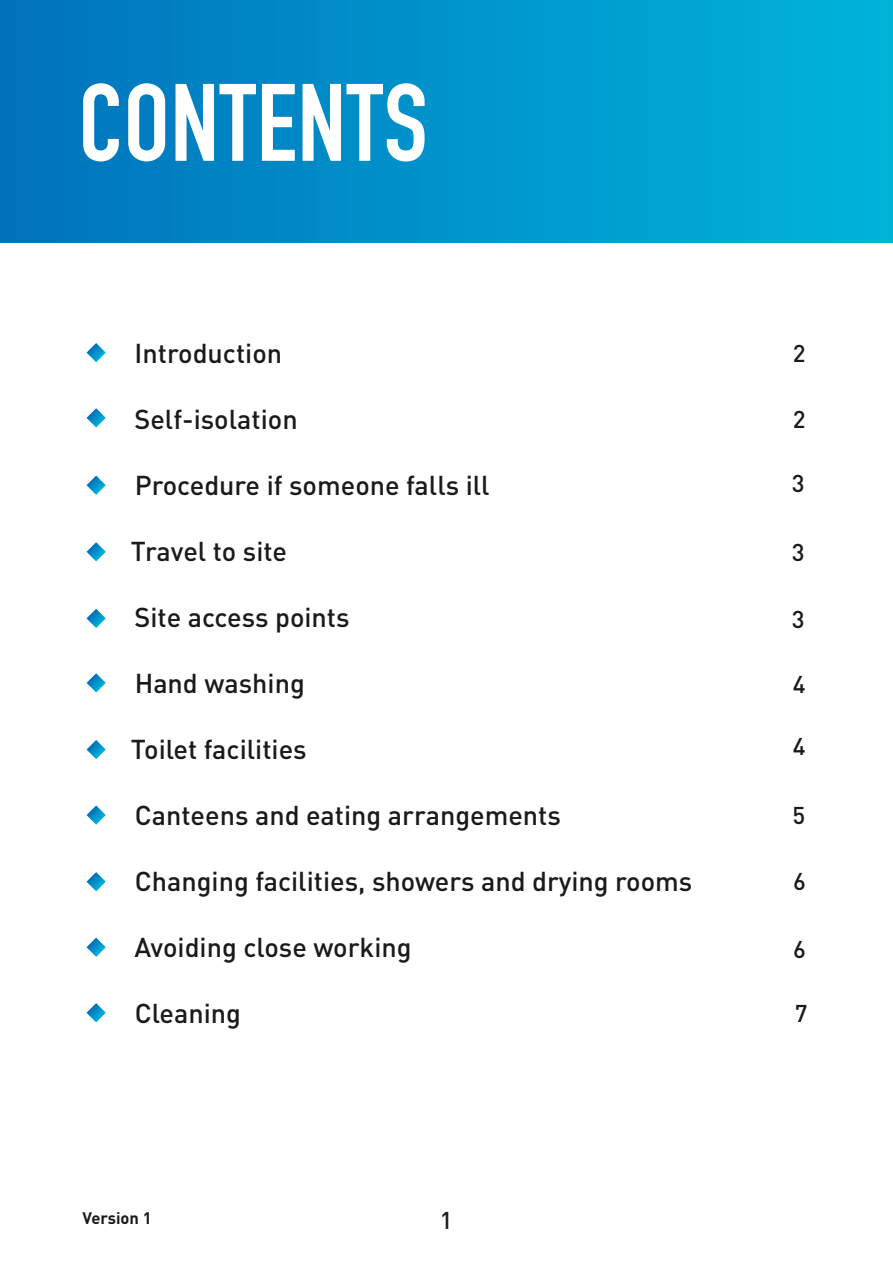
<style>
.page{position:relative;width:893px;height:1263px;background:#fff}
.page>*{position:absolute;margin:0;border:0;box-sizing:border-box;transform-origin:0 0}
.t1{font:700 108px "DIN Condensed";letter-spacing:.01em;color:#fff}
.t2{font:500 27px "DIN Pro";color:#1a1b18}
.t3{font:500 24px "DIN Pro";color:#1a1b18}
.t4{font:700 16.5px "DIN Pro";color:#1a1b18}
</style>
<div class="page">
<div style="left:0;top:0;width:893px;height:242px;background:linear-gradient(to right,#0072bb,#00b4da)"></div>
<svg style="left:87px;top:343px;width:19px;height:19px"></svg>
<svg style="left:87px;top:408px;width:19px;height:19px"></svg>
<svg style="left:87px;top:476px;width:19px;height:19px"></svg>
<svg style="left:87px;top:542px;width:19px;height:19px"></svg>
<svg style="left:87px;top:609px;width:19px;height:19px"></svg>
<svg style="left:87px;top:673px;width:19px;height:19px"></svg>
<svg style="left:87px;top:740px;width:19px;height:19px"></svg>
<svg style="left:87px;top:805px;width:19px;height:20px"></svg>
<svg style="left:87px;top:872px;width:19px;height:19px"></svg>
<svg style="left:87px;top:937px;width:19px;height:20px"></svg>
<svg style="left:87px;top:1003px;width:19px;height:19px"></svg>
<h1 class="t1" style="left:79px;top:60px;width:350px">CONTENTS</h1>
<p class="t2" style="left:135px;top:335px;width:149px">Introduction</p>
<p class="t3" style="left:793px;top:337px;width:14px">2</p>
<p class="t2" style="left:134px;top:401px;width:165px">Self-isolation</p>
<p class="t3" style="left:793px;top:403px;width:14px">2</p>
<p class="t2" style="left:135px;top:467px;width:356px">Procedure if someone falls ill</p>
<p class="t3" style="left:792px;top:467px;width:14px">3</p>
<p class="t2" style="left:131px;top:533px;width:158px">Travel to site</p>
<p class="t3" style="left:792px;top:535px;width:14px">3</p>
<p class="t2" style="left:134px;top:599px;width:217px">Site access points</p>
<p class="t3" style="left:792px;top:603px;width:14px">3</p>
<p class="t2" style="left:135px;top:665px;width:172px">Hand washing</p>
<p class="t3" style="left:793px;top:668px;width:14px">4</p>
<p class="t2" style="left:131px;top:731px;width:177px">Toilet facilities</p>
<p class="t3" style="left:793px;top:730px;width:14px">4</p>
<p class="t2" style="left:135px;top:797px;width:428px">Canteens and eating arrangements</p>
<p class="t3" style="left:792px;top:799px;width:14px">5</p>
<p class="t2" style="left:135px;top:863px;width:559px">Changing facilities, showers and drying rooms</p>
<p class="t3" style="left:793px;top:865px;width:14px">6</p>
<p class="t2" style="left:134px;top:929px;width:279px">Avoiding close working</p>
<p class="t3" style="left:793px;top:933px;width:14px">6</p>
<p class="t2" style="left:135px;top:995px;width:108px">Cleaning</p>
<p class="t3" style="left:795px;top:997px;width:14px">7</p>
<p class="t4" style="left:82px;top:1206px;width:71px">Version 1</p>
<p class="t3" style="left:440px;top:1204px;width:14px">1</p>
</div>
